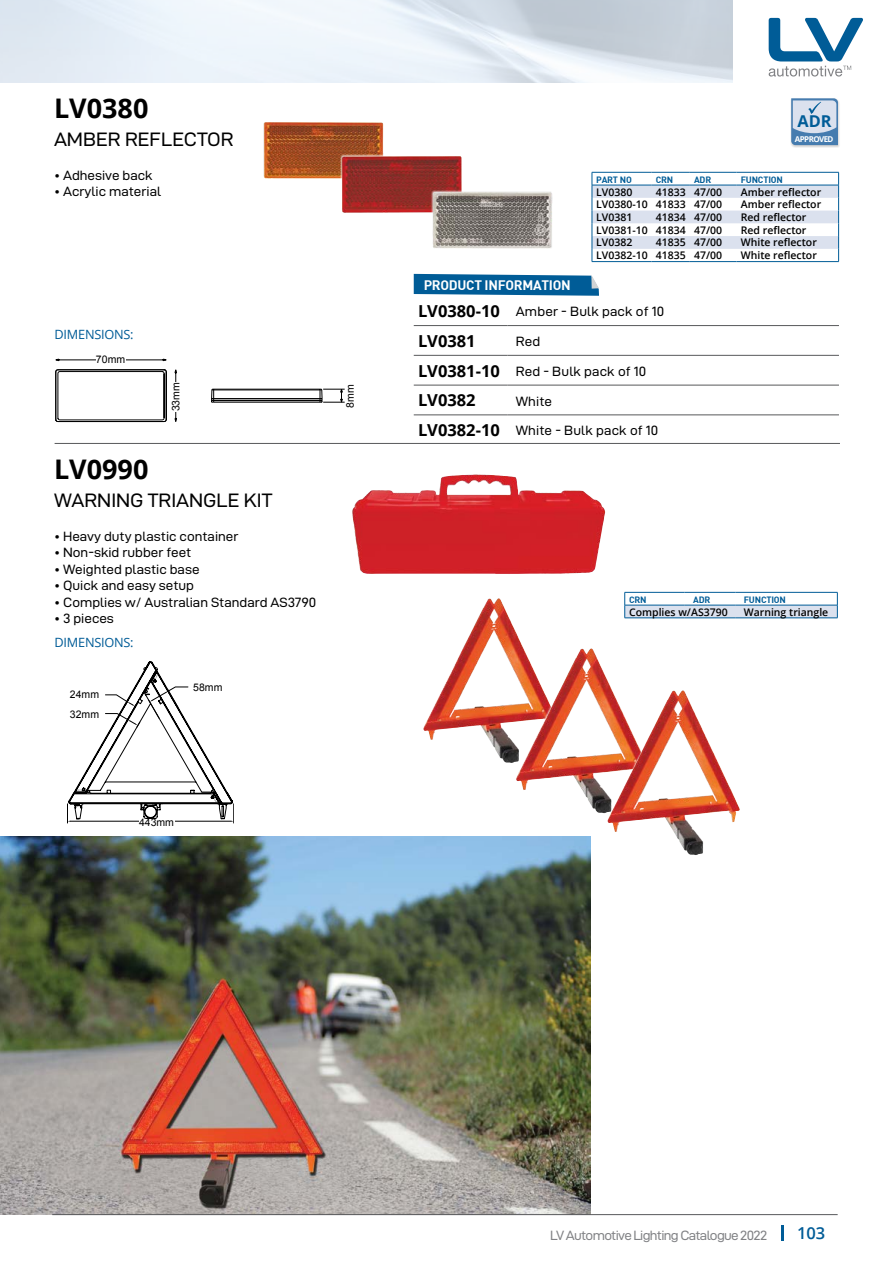
<style>
.page{position:relative;width:893px;height:1263px;background:#fff}
.page>*{position:absolute;margin:0;border:0;box-sizing:border-box;transform-origin:0 0}
.t1{font:700 27px "Open Sans";color:#000}
.t2{font:19.5px "D DIN Exp";color:#000}
.t3{font:700 16.5px "Open Sans";color:#000}
.t4{font:600 16.5px "Open Sans";color:#005c97}
.t5{font:700 16.35px "Open Sans";color:#005c97}
.t6{font:13.5px "D DIN Exp";color:#000}
.t7{font:13.5px "D DIN Exp";letter-spacing:-.05em;color:#818285}
.t8{font:13.5px "DIN Bold";letter-spacing:-.02em;color:#fff}
.t9{font:12.75px "Open Sans";letter-spacing:-.02em;color:#005c97}
.t10{font:600 10.5px "Open Sans";color:#000}
.t11{font:10.5px/20.2px "Arial";color:#000}
.t12{font:9px "DIN Bold";letter-spacing:-.02em;color:#005c97}
.t13{font:700 7.95px "Open Sans";letter-spacing:-.075em;color:#fff}
.s1{font-family:"Open Sans";font-weight:700;font-size:16.5px}
</style>
<div class="page">
<svg style="left:769px;top:18px;width:94px;height:59px"></svg>
<svg style="left:781px;top:1225px;width:2px;height:16px"></svg>
<img style="left:0;top:836px;width:590px;height:379px">
<hr style="left:55px;top:443px;width:785px;height:1px;background:#58595b">
<svg style="left:263px;top:123px;width:121px;height:56px"></svg>
<img style="left:264px;top:122px;width:119px;height:56px">
<svg style="left:340px;top:154px;width:44px;height:25px"></svg>
<img style="left:342px;top:156px;width:120px;height:57px">
<svg style="left:175px;top:369px;width:2px;height:53px"></svg>
<svg style="left:56px;top:359px;width:110px;height:2px"></svg>
<svg style="left:211px;top:388px;width:134px;height:15px"></svg>
<hr style="left:414px;top:325px;width:93px;height:1px;background:#58595b">
<hr style="left:414px;top:355px;width:93px;height:1px;background:#58595b">
<hr style="left:414px;top:385px;width:93px;height:1px;background:#58595b">
<hr style="left:414px;top:415px;width:93px;height:1px;background:#58595b">
<hr style="left:507px;top:325px;width:332px;height:1px;background:#58595b">
<hr style="left:507px;top:355px;width:332px;height:1px;background:#58595b">
<hr style="left:507px;top:385px;width:332px;height:1px;background:#58595b">
<hr style="left:507px;top:415px;width:332px;height:1px;background:#58595b">
<svg style="left:414px;top:274px;width:185px;height:22px;background:#1b6da1"></svg>
<div style="left:96px;top:355px;width:29px;height:8px;background:#fff"></div>
<div style="left:172px;top:382px;width:7px;height:29px;background:#fff"></div>
<svg style="left:55px;top:369px;width:112px;height:53px"></svg>
<svg style="left:431px;top:190px;width:116px;height:46px"></svg>
<img style="left:433px;top:192px;width:120px;height:57px">
<svg style="left:466px;top:474px;width:140px;height:78px"></svg>
<img style="left:352px;top:475px;width:246px;height:99px">
<img style="left:423px;top:598px;width:100px;height:165px">
<svg style="left:514px;top:647px;width:91px;height:167px"></svg>
<img style="left:516px;top:648px;width:96px;height:165px">
<div style="left:606px;top:689px;width:136px;height:168px;background:#fff"></div>
<img style="left:607px;top:690px;width:133px;height:165px">
<svg style="left:67px;top:662px;width:167px;height:161px"></svg>
<div style="left:139px;top:819px;width:35px;height:7px;background:#fff"></div>
<div style="left:67px;top:690px;width:35px;height:8px;background:#fff"></div>
<div style="left:67px;top:710px;width:35px;height:8px;background:#fff"></div>
<div style="left:190px;top:684px;width:35px;height:7px;background:#fff"></div>
<div style="left:790px;top:97px;width:50px;height:50px;background:#000;opacity:.2"></div>
<svg style="left:791px;top:98px;width:47px;height:47px;background:#a0b9d5"></svg>
<svg style="left:592px;top:172px;width:247px;height:89px"></svg>
<hr style="left:592px;top:261px;width:59px;height:1px;background:#005c97">
<hr style="left:651px;top:261px;width:39px;height:1px;background:#005c97">
<hr style="left:690px;top:261px;width:46px;height:1px;background:#005c97">
<hr style="left:736px;top:261px;width:103px;height:1px;background:#005c97">
<svg style="left:624px;top:592px;width:214px;height:26px"></svg>
<hr style="left:625px;top:618px;width:60px;height:1px;background:#005c97">
<hr style="left:685px;top:618px;width:50px;height:1px;background:#005c97">
<hr style="left:735px;top:618px;width:102px;height:1px;background:#005c97">
<hr style="left:52px;top:1214px;width:786px;height:1px;background:#58595b">
<h1 class="t1" style="left:54px;top:89px;width:96px">LV0380</h1>
<h2 class="t2" style="left:54px;top:129px;width:181px">AMBER REFLECTOR</h2>
<p class="t6" style="left:54px;top:168px;width:100px">• Adhesive back</p>
<p class="t6" style="left:54px;top:184px;width:109px">• Acrylic material</p>
<p class="t9" style="left:55px;top:325px;width:81px">DIMENSIONS:</p>
<p class="t11" style="left:96px;top:349px;width:31px">70mm</p>
<p class="t11" style="left:166px;top:411px;width:31px;rotate:-90deg">33mm</p>
<h1 class="t1" style="left:54px;top:450px;width:96px">LV0990</h1>
<h2 class="t2" style="left:54px;top:490px;width:220px">WARNING TRIANGLE KIT</h2>
<p class="t6" style="left:54px;top:529px;width:186px">• Heavy duty plastic container</p>
<p class="t6" style="left:54px;top:545px;width:139px">• Non-skid rubber feet</p>
<p class="t6" style="left:54px;top:562px;width:147px">• Weighted plastic base</p>
<p class="t6" style="left:54px;top:578px;width:142px">• Quick and easy setup</p>
<p class="t6" style="left:54px;top:595px;width:264px">• Complies w/ Australian Standard AS3790</p>
<p class="t6" style="left:54px;top:611px;width:61px">• 3 pieces</p>
<p class="t9" style="left:55px;top:633px;width:81px">DIMENSIONS:</p>
<p class="t11" style="left:70px;top:684px;width:31px">24mm<br>32mm</p>
<p class="t11" style="left:193px;top:677px;width:31px">58mm</p>
<p class="t11" style="left:340px;top:408px;width:25px;rotate:-90deg">8mm</p>
<p class="t11" style="left:139px;top:813px;width:37px">443mm</p>
<p class="t5" style="left:797px;top:110px;width:36px">ADR</p>
<p class="t13" style="left:795px;top:133px;width:40px">APPROVED</p>
<p class="t8" style="left:424px;top:276px;width:149px">PRODUCT INFORMATION</p>
<p class="t12" style="left:596px;top:174px;width:37px">PART NO</p>
<p class="t12" style="left:656px;top:174px;width:19px">CRN</p>
<p class="t12" style="left:694px;top:174px;width:19px">ADR</p>
<p class="t12" style="left:741px;top:174px;width:44px">FUNCTION</p>
<p class="t10" style="left:596px;top:185px;width:38px">LV0380</p>
<p class="t10" style="left:656px;top:185px;width:68px">41833 47/00</p>
<p class="t10" style="left:741px;top:185px;width:82px">Amber reflector</p>
<p class="t10" style="left:596px;top:197px;width:127px">LV0380-10 41833 47/00</p>
<p class="t10" style="left:741px;top:197px;width:82px">Amber reflector</p>
<p class="t10" style="left:596px;top:210px;width:38px">LV0381</p>
<p class="t10" style="left:656px;top:210px;width:68px">41834 47/00</p>
<p class="t10" style="left:741px;top:210px;width:67px">Red reflector</p>
<p class="t10" style="left:596px;top:223px;width:127px">LV0381-10 41834 47/00</p>
<p class="t10" style="left:741px;top:223px;width:67px">Red reflector</p>
<p class="t10" style="left:596px;top:235px;width:38px">LV0382</p>
<p class="t10" style="left:656px;top:235px;width:68px">41835 47/00</p>
<p class="t10" style="left:741px;top:235px;width:78px">White reflector</p>
<p class="t10" style="left:596px;top:248px;width:127px">LV0382-10 41835 47/00</p>
<p class="t10" style="left:741px;top:248px;width:78px">White reflector</p>
<p class="t6" style="left:418px;top:304px;width:248px"><span class="s1">LV0380-10</span> Amber - Bulk pack of 10</p>
<p class="t3" style="left:418px;top:329px;width:59px">LV0381</p>
<p class="t6" style="left:516px;top:334px;width:26px">Red</p>
<p class="t6" style="left:418px;top:364px;width:230px"><span class="s1">LV0381-10</span> Red - Bulk pack of 10</p>
<p class="t3" style="left:418px;top:389px;width:59px">LV0382</p>
<p class="t6" style="left:516px;top:394px;width:38px">White</p>
<p class="t6" style="left:418px;top:423px;width:242px"><span class="s1">LV0382-10</span> White - Bulk pack of 10</p>
<p class="t12" style="left:629px;top:594px;width:19px">CRN</p>
<p class="t12" style="left:693px;top:594px;width:19px">ADR</p>
<p class="t12" style="left:744px;top:594px;width:44px">FUNCTION</p>
<p class="t10" style="left:629px;top:604px;width:100px">Complies w/AS3790</p>
<p class="t10" style="left:744px;top:604px;width:86px">Warning triangle</p>
<p class="t7" style="left:550px;top:1228px;width:218px">LV Automotive Lighting Catalogue 2022</p>
<p class="t4" style="left:797px;top:1222px;width:29px">103</p>
</div>
